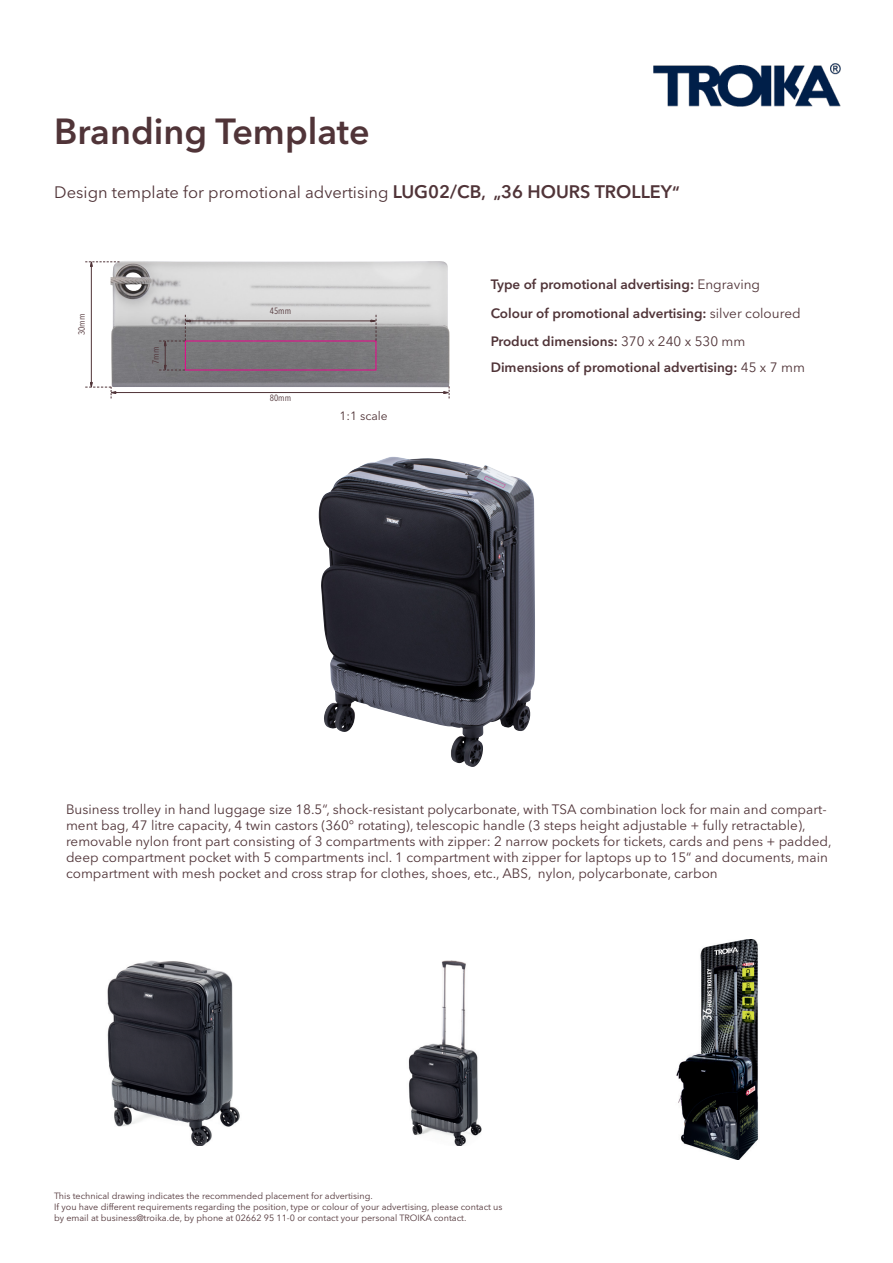
<style>
.page{position:relative;width:893px;height:1263px;background:#fff}
.page>*{position:absolute;margin:0;border:0;box-sizing:border-box;transform-origin:0 0}
.t1{font:600 36px "Avenir Next LT Pro";color:#503438}
.t2{font:16.5px "Avenir Next LT Pro";color:#503438}
.t3{font:13.5px/16.2px "Avenir Next LT Pro";color:#503438}
.t4{font:600 13.5px/28.5px "Avenir Next LT Pro";color:#503438}
.t5{font:12px "Avenir Next LT Pro";color:#503438}
.t6{font:9px/10.8px "Avenir Next LT Pro";color:#503438}
.t7{font:condensed 9px "Avenir Next LT Pro";color:#503438}
.s1{font-weight:600;font-size:18px}
.s2{font-weight:600}
.s3{font-weight:400}
</style>
<div class="page">
<img style="left:111px;top:261px;width:339px;height:126px">
<hr style="left:91px;top:262px;width:1px;height:122px;background:#503438">
<svg style="left:85px;top:261px;width:34px;height:6px"></svg>
<hr style="left:189px;top:320px;width:185px;height:1px;background:#503438">
<svg style="left:370px;top:315px;width:7px;height:26px"></svg>
<svg style="left:159px;top:315px;width:32px;height:56px;background:#878085"></svg>
<img style="left:107px;top:961px;width:133px;height:185px">
<img style="left:408px;top:961px;width:74px;height:185px">
<img style="left:676px;top:939px;width:83px;height:221px">
<img style="left:319px;top:457px;width:216px;height:310px">
<hr style="left:115px;top:392px;width:330px;height:1px;background:#503438">
<svg style="left:443px;top:386px;width:7px;height:12px"></svg>
<svg style="left:85px;top:382px;width:32px;height:16px"></svg>
<img style="left:654px;top:64px;width:187px;height:43px">
<h1 class="t1" style="left:54px;top:110px;width:317px">Branding Template</h1>
<p class="t2" style="left:54px;top:182px;width:627px">Design template for promotional advertising <span class="s1">LUG02/CB</span><span class="s2">, „</span><span class="s1">36 HOURS TROLLEY</span><span class="s2">“</span></p>
<p class="t7" style="left:76px;top:335px;width:23px;rotate:-90deg">30mm</p>
<p class="t7" style="left:150px;top:364px;width:19px;rotate:-90deg">7mm</p>
<p class="t7" style="left:270px;top:306px;width:23px">45mm</p>
<p class="t7" style="left:270px;top:393px;width:23px">80mm</p>
<p class="t5" style="left:339px;top:409px;width:50px">1:1 scale</p>
<p class="t4" style="left:491px;top:270px;width:311px">Type of promotional advertising: <span class="s3">Engraving<br></span>Colour of promotional advertising: <span class="s3">silver coloured<br></span>Product dimensions: <span class="s3">370 x 240 x 530 mm</span></p>
<p class="t4" style="left:491px;top:353px;width:316px">Dimensions of promotional advertising: <span class="s3">45 x 7 mm</span></p>
<p class="t3" style="left:66px;top:801px;width:767px">Business trolley in hand luggage size 18.5“, shock-resistant polycarbonate, with TSA combination lock for main and compart&shy;ment bag, 47 litre capacity, 4 twin castors (360° rotating), telescopic handle (3 steps height adjustable + fully retractable), removable nylon front part consisting of 3 compartments with zipper: 2 narrow pockets for tickets, cards and pens + padded, deep compartment pocket with 5 compartments incl. 1 compartment with zipper for laptops up to 15“ and documents, main compartment with mesh pocket and cross strap for clothes, shoes, etc., ABS, nylon, polycarbonate, carbon</p>
<p class="t6" style="left:54px;top:1191px;width:450px">This technical drawing indicates the recommended placement for advertising.<br>If you have different requirements regarding the position, type or colour of your advertising, please contact us by email at business@troika.de, by phone at 02662 95 11-0 or contact your personal TROIKA contact.</p>
</div>
